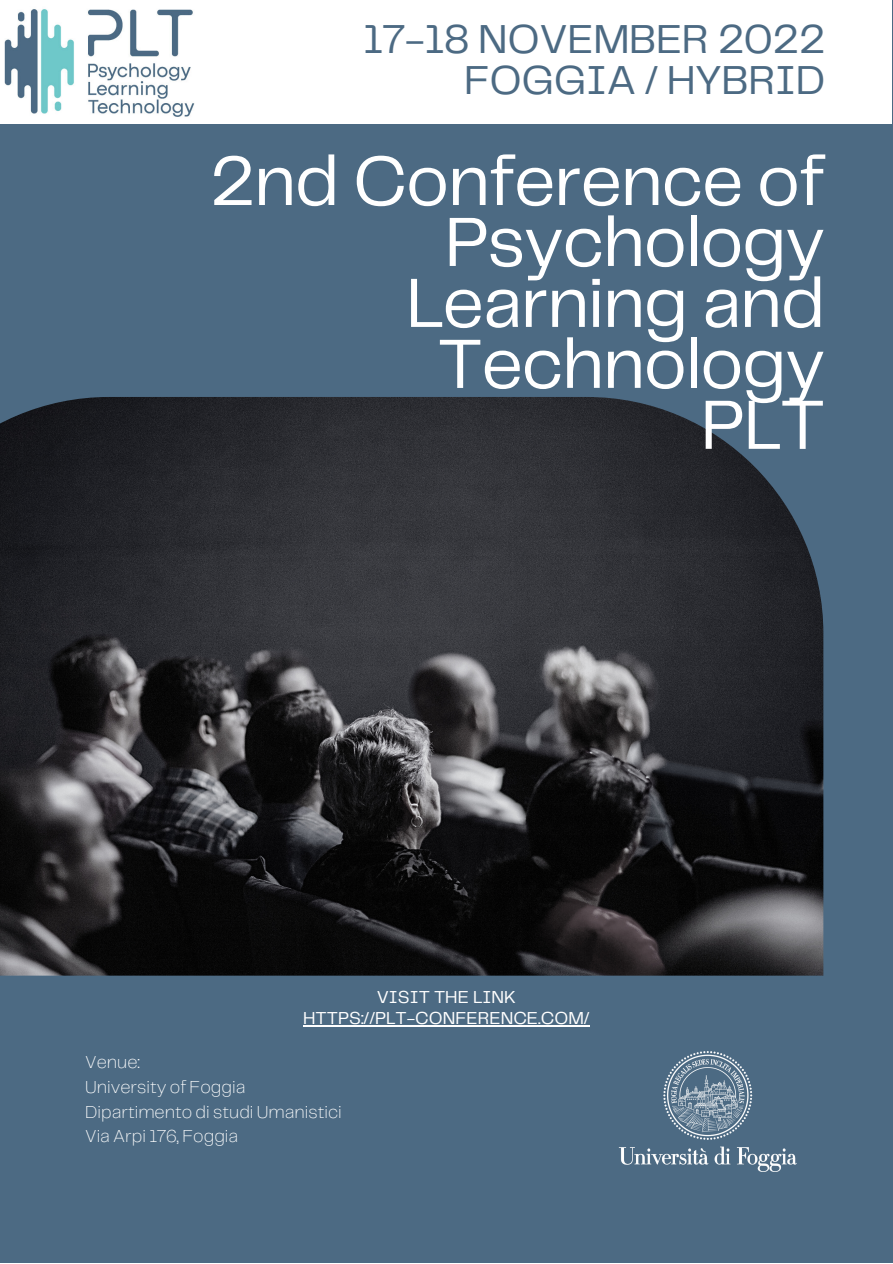
<style>
.page{position:relative;width:893px;height:1264px;background:#fff}
.page>*{position:absolute;margin:0;border:0;box-sizing:border-box;transform-origin:0 0}
.t1{font:72.15px/60.9px "Telegraf";letter-spacing:-.02em;color:#fff;text-align:right}
.t2{font:42px/41.5px "Telegraf";letter-spacing:-.01em;color:#4c6a83;text-align:right}
.t3{font:200 18px/24.8px "Telegraf";color:#fff}
.t4{font:18px/21.3px "Telegraf";color:#fff;text-align:center}
</style>
<div class="page">
<div style="left:0;top:0;width:892px;height:1262px;background:#4c6a83"></div>
<img style="left:0;top:397px;width:823px;height:578px">
<div style="left:0;top:0;width:892px;height:124px;background:#fff"></div>
<img style="left:4px;top:9px;width:191px;height:108px">
<img style="left:589px;top:1025px;width:208px;height:147px">
<hr style="left:303px;top:1025px;width:286px;height:1px;background:#fff">
<h2 class="t2" style="left:363px;top:20px;width:463px">17-18 NOVEMBER 2022<br>FOGGIA / HYBRID</h2>
<h1 class="t1" style="left:209px;top:154px;width:617px">2nd Conference of<br>Psychology<br>Learning and<br>Technology<br>PLT</h1>
<p class="t4" style="left:303px;top:987px;width:288px">VISIT THE LINK<br>HTTPS://PLT-CONFERENCE.COM/</p>
<p class="t3" style="left:85px;top:1050px;width:258px">Venue:<br>University of Foggia<br>Dipartimento di studi Umanistici<br>Via Arpi 176, Foggia</p>
</div>
